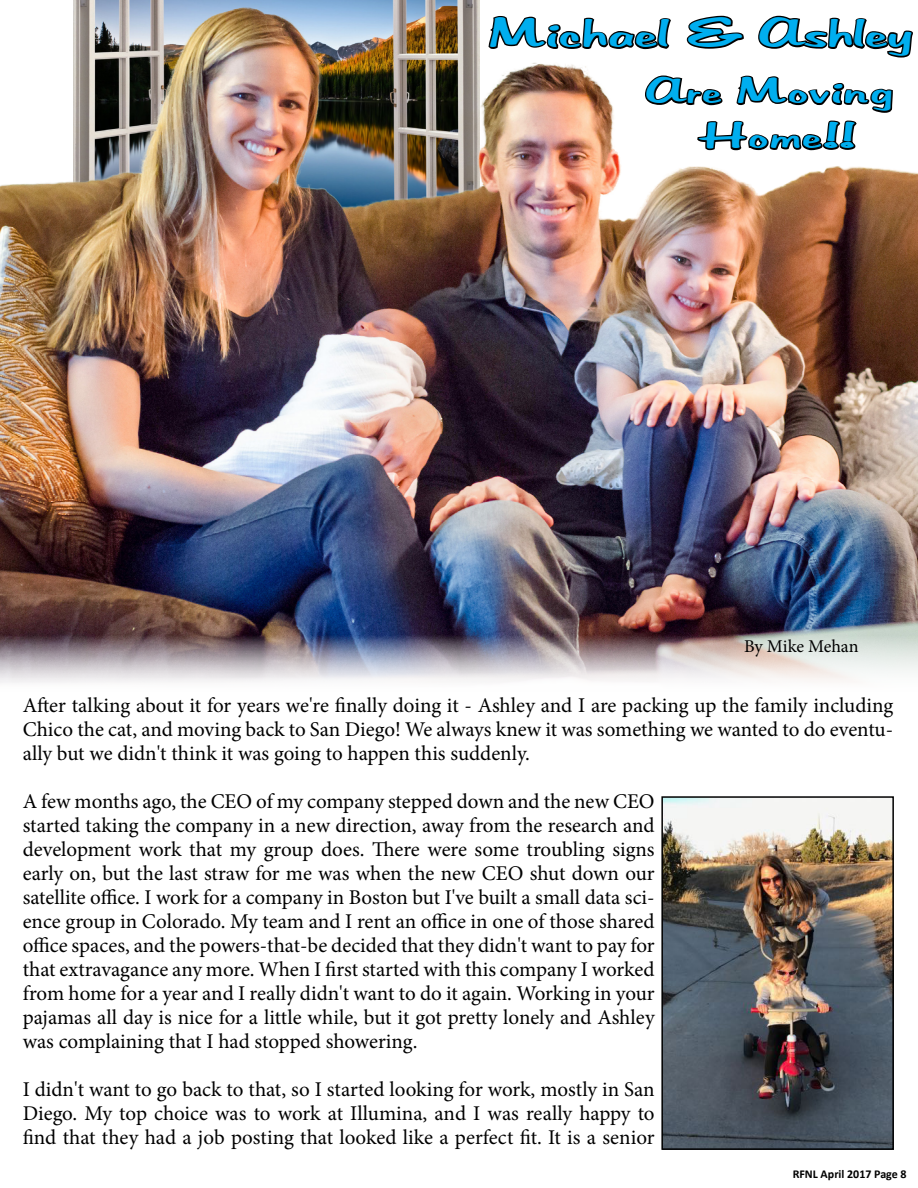
<style>
.page{position:relative;width:918px;height:1188px;background:#fff}
.page>*{position:absolute;margin:0;border:0;box-sizing:border-box;transform-origin:0 0}
.t1{font:37.5px "CITYSCAPE";letter-spacing:.05em;color:#00aeef}
.t2{font:33px/45px "CITYSCAPE";letter-spacing:.1em;color:#00aeef;text-align:center}
.t3{font:21px/24px "Minion Pro";color:#000;text-align:justify}
.t4{font:18px "Minion Pro";letter-spacing:-.005em;color:#000}
.t5{font:700 12px "Calibri";color:#000}
</style>
<div class="page">
<img style="left:0;top:0;width:918px;height:683px">
<img style="left:664px;top:799px;width:227px;height:348px">
<div style="left:661px;top:796px;width:233px;height:354px;border:2px solid #000"></div>
<h1 class="t1" style="left:491px;top:4px;width:422px">Michael &amp; Ashley</h1>
<h2 class="t2" style="left:648px;top:66px;width:246px">Are Moving<br>Home!!</h2>
<p class="t4" style="left:744px;top:635px;width:116px">By Mike Mehan</p>
<p class="t3" style="left:23px;top:693px;width:872px">After talking about it for years we're finally doing it - Ashley and I are packing up the family including Chico the cat, and moving back to San Diego! We always knew it was something we wanted to do eventu&shy;ally but we didn't think it was going to happen this suddenly.</p>
<p class="t3" style="left:23px;top:789px;width:634px">A few months ago, the CEO of my company stepped down and the new CEO started taking the company in a new direction, away from the research and development work that my group does. There were some troubling signs early on, but the last straw for me was when the new CEO shut down our satellite office. I work for a company in Boston but I've built a small data sci&shy;ence group in Colorado. My team and I rent an office in one of those shared office spaces, and the powers-that-be decided that they didn't want to pay for that extravagance any more. When I first started with this company I worked from home for a year and I really didn't want to do it again. Working in your pajamas all day is nice for a little while, but it got pretty lonely and Ashley was complaining that I had stopped showering.</p>
<p class="t3" style="left:23px;top:1077px;width:634px">I didn't want to go back to that, so I started looking for work, mostly in San Diego. My top choice was to work at Illumina, and I was really happy to find that they had a job posting that looked like a perfect fit. It is a senior</p>
<p class="t5" style="left:793px;top:1166px;width:116px">RFNL April 2017 Page 8</p>
</div>
